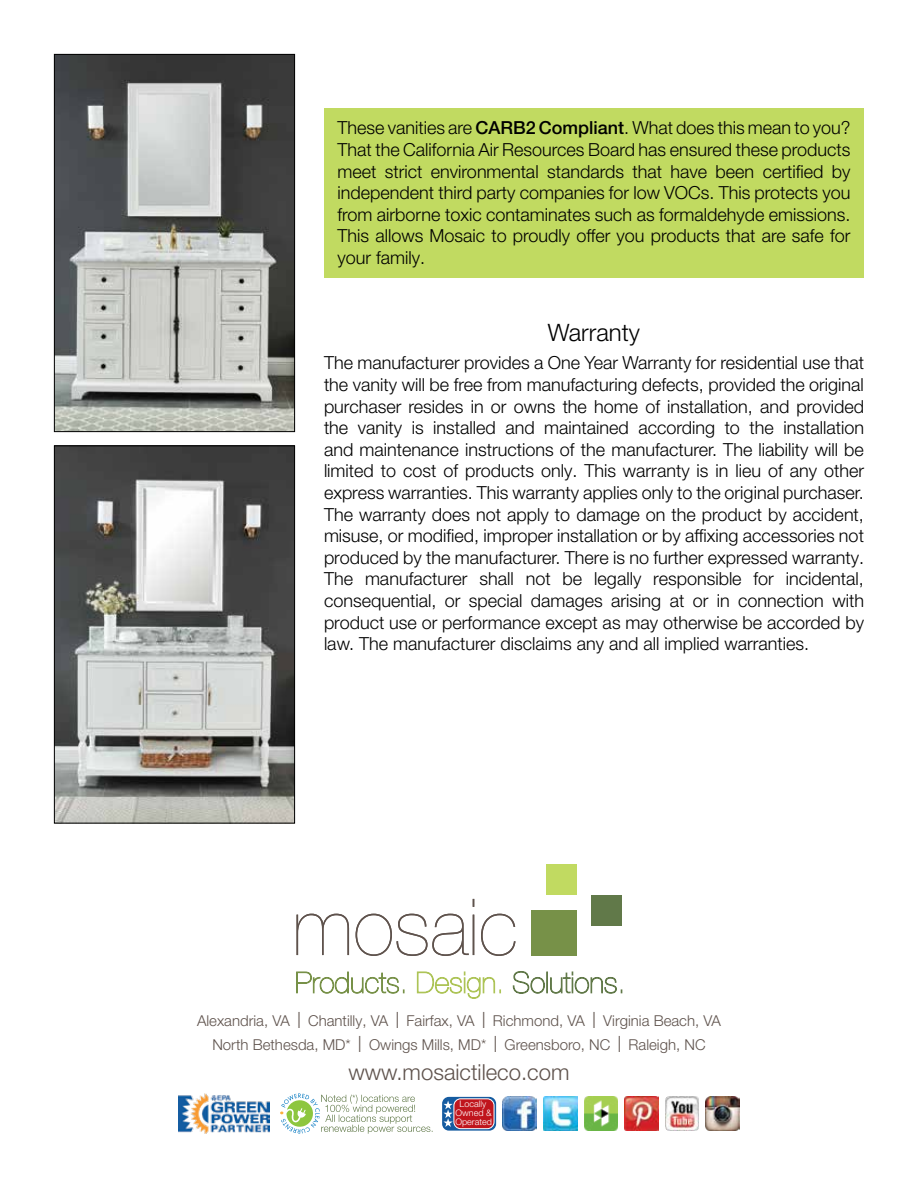
<style>
.page{position:relative;width:918px;height:1188px;background:#fff}
.page>*{position:absolute;margin:0;border:0;box-sizing:border-box;transform-origin:0 0}
.t1{font:300 24px "Helvetica Neue LT Pro";color:#000}
.t2{font:300 22.2px "Helvetica Neue LT Pro";color:#5f534d}
.t3{font:300 18px/21.6px "Helvetica Neue LT Pro";color:#000;text-align:justify}
.t4{font:300 15px/24px "Helvetica Neue LT Pro";color:#5f534d;text-align:center}
.t5{font:300 9px/9px "Helvetica Neue LT Pro";color:#fff;text-align:center}
.s1{font-family:"Helvetica Neue LT Std";font-weight:500}
.s2{font-size:22.5px}
</style>
<div class="page">
<div style="left:531px;top:910px;width:45px;height:46px;background:#779148"></div>
<div style="left:546px;top:865px;width:30px;height:30px;background:#c1da61"></div>
<div style="left:592px;top:895px;width:30px;height:30px;background:#617949"></div>
<svg style="left:297px;top:914px;width:52px;height:41px"></svg>
<svg style="left:356px;top:914px;width:113px;height:42px"></svg>
<hr style="left:473px;top:915px;width:1px;height:40px;background:#5f534d">
<svg style="left:481px;top:914px;width:34px;height:42px"></svg>
<svg style="left:296px;top:971px;width:109px;height:23px"></svg>
<svg style="left:416px;top:971px;width:85px;height:28px"></svg>
<svg style="left:512px;top:971px;width:110px;height:23px"></svg>
<img style="left:705px;top:1097px;width:34px;height:34px">
<img style="left:179px;top:1094px;width:90px;height:40px">
<img style="left:503px;top:1097px;width:34px;height:34px">
<img style="left:543px;top:1097px;width:34px;height:34px">
<img style="left:584px;top:1097px;width:33px;height:34px">
<img style="left:624px;top:1097px;width:34px;height:34px">
<img style="left:665px;top:1097px;width:33px;height:34px">
<svg style="left:280px;top:1094px;width:153px;height:40px"></svg>
<svg style="left:442px;top:1097px;width:54px;height:34px"></svg>
<div style="left:454px;top:1099px;width:40px;height:30px;background:#c0151d;border-radius:7px"></div>
<div style="left:454px;top:1099px;width:40px;height:30px;border:1px solid #fff;border-radius:7px"></div>
<svg style="left:443px;top:1101px;width:10px;height:26px"></svg>
<img style="left:56px;top:448px;width:237px;height:374px">
<div style="left:54px;top:446px;width:241px;height:378px;border:1px solid #000"></div>
<img style="left:56px;top:56px;width:237px;height:374px">
<div style="left:54px;top:54px;width:241px;height:378px;border:1px solid #000"></div>
<div style="left:324px;top:108px;width:540px;height:169px;background:#c1da61"></div>
<p class="t3" style="left:338px;top:117px;width:515px">These vanities are <span class="s1">CARB2 Compliant</span>. What does this mean to you?<br>That the California Air Resources Board has ensured these products meet strict environmental standards that have been certified by independent third party companies for low VOCs. This protects you from airborne toxic contaminates such as formaldehyde emissions.<br>This allows Mosaic to proudly offer you products that are safe for your family.</p>
<h1 class="t1" style="left:548px;top:318px;width:94px">Warranty</h1>
<p class="t3" style="left:324px;top:352px;width:542px">The manufacturer provides a One Year Warranty for residential use that the vanity will be free from manufacturing defects, provided the original purchaser resides in or owns the home of installation, and provided the vanity is installed and maintained according to the installation and maintenance instructions of the manufacturer. The liability will be limited to cost of products only. This warranty is in lieu of any other express warranties. This warranty applies only to the original purchaser.<br>The warranty does not apply to damage on the product by accident, misuse, or modified, improper installation or by affixing accessories not produced by the manufacturer. There is no further expressed warranty.<br>The manufacturer shall not be legally responsible for incidental, consequential, or special damages arising at or in connection with product use or performance except as may otherwise be accorded by law. The manufacturer disclaims any and all implied warranties.</p>
<p class="t4" style="left:197px;top:1008px;width:525px">Alexandria, VA <span class="s2">I</span> Chantilly, VA <span class="s2">I</span> Fairfax, VA <span class="s2">I</span> Richmond, VA <span class="s2">I</span> Virginia Beach, VA<br>North Bethesda, MD* <span class="s2">I</span> Owings Mills, MD* <span class="s2">I</span> Greensboro, NC <span class="s2">I</span> Raleigh, NC</p>
<p class="t2" style="left:349px;top:1059px;width:222px">www.mosaictileco.com</p>
<p class="t5" style="left:455px;top:1099px;width:38px">Locally<br>Owned &amp;<br>Operated</p>
</div>
